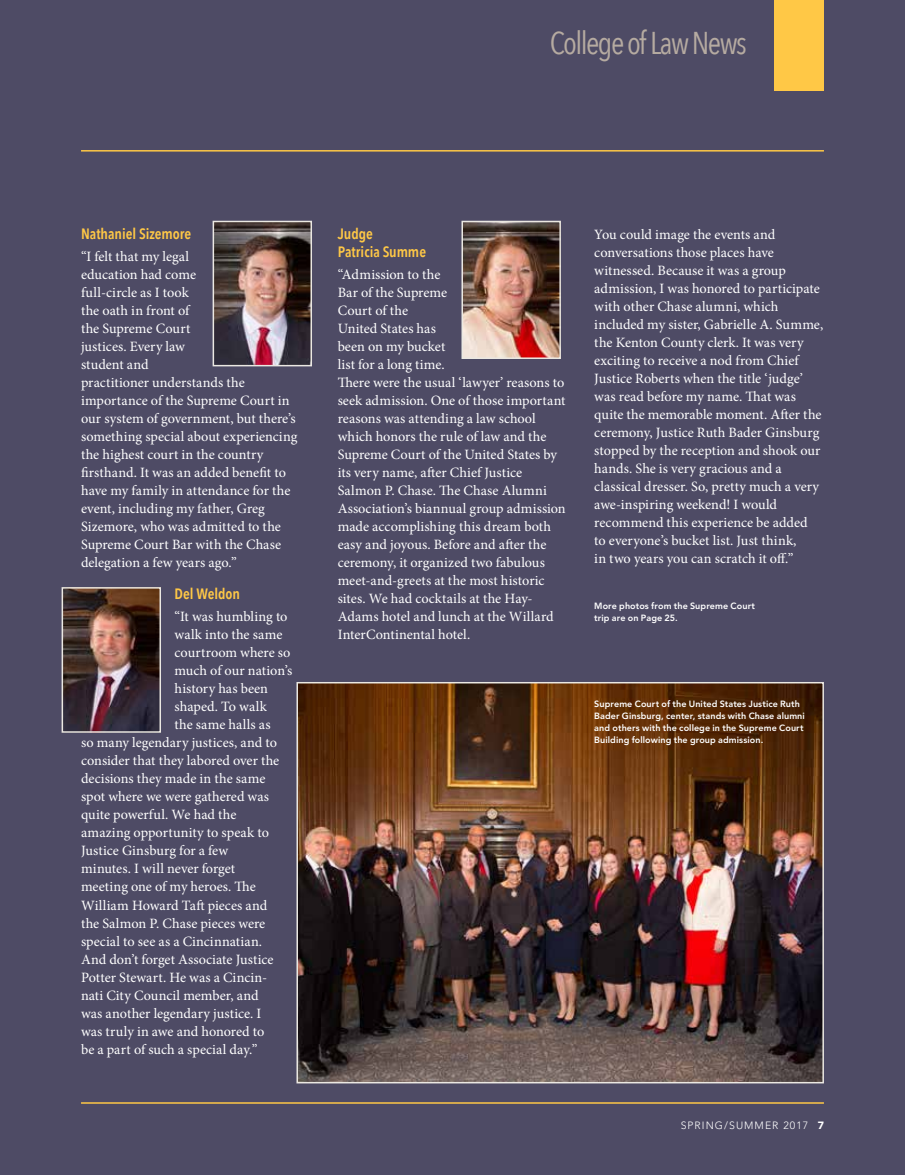
<style>
.page{position:relative;width:905px;height:1175px;background:#fff}
.page>*{position:absolute;margin:0;border:0;box-sizing:border-box;transform-origin:0 0}
.t1{font:31.5px "Avenir Next Condensed";letter-spacing:-.05em;color:#b6aba1}
.t2{font:600 15px/18px "Avenir Next Condensed";color:#ffc846}
.t3{font:14.25px/18px "Minion Pro";letter-spacing:-.01em;color:#fff}
.t4{font:300 10.5px "Avenir LT Std";letter-spacing:.1em;color:#fff}
.t5{font:800 9px/12px "Avenir LT Std";letter-spacing:.01em;color:#fff}
.s1{font-weight:900}
</style>
<div class="page">
<div style="left:0;top:0;width:904px;height:1174px;background:#4e4b65"></div>
<hr style="left:81px;top:1102px;width:743px;height:1px;background:#ffc846">
<div style="left:774px;top:0;width:50px;height:90px;background:#ffc846"></div>
<img style="left:65px;top:590px;width:93px;height:139px">
<div style="left:62px;top:587px;width:99px;height:145px;border:2px solid #ebe8e2"></div>
<img style="left:215px;top:224px;width:94px;height:139px">
<div style="left:212px;top:221px;width:100px;height:145px;border:2px solid #ebe8e2"></div>
<img style="left:464px;top:224px;width:94px;height:132px">
<div style="left:461px;top:221px;width:100px;height:138px;border:2px solid #ebe8e2"></div>
<img style="left:299px;top:685px;width:522px;height:395px">
<div style="left:296px;top:682px;width:528px;height:401px;border:2px solid #ebe8e2"></div>
<hr style="left:81px;top:150px;width:743px;height:2px;background:#ffc846">
<h1 class="t1" style="left:550px;top:16px;width:198px">College of Law News</h1>
<p class="t2" style="left:81px;top:224px;width:112px">Nathaniel Sizemore</p>
<p class="t3" style="left:81px;top:248px;width:218px">“I felt that my legal<br>education had come<br>full-circle as I took<br>the oath in front of<br>the Supreme Court<br>justices. Every law<br>student and<br>practitioner understands the importance of the Supreme Court in our system of government, but there’s something special about experiencing the highest court in the country firsthand. It was an added benefit to have my family in attendance for the event, including my father, Greg<br>Sizemore, who was admitted to the<br>Supreme Court Bar with the Chase delegation a few years ago.”</p>
<p class="t2" style="left:174px;top:584px;width:67px">Del Weldon</p>
<p class="t3" style="left:174px;top:608px;width:114px">“It was humbling to</p>
<p class="t3" style="left:174px;top:626px;width:109px">walk into the same</p>
<p class="t3" style="left:174px;top:644px;width:117px">courtroom where so</p>
<p class="t3" style="left:174px;top:662px;width:119px">much of our nation’s</p>
<p class="t3" style="left:174px;top:680px;width:95px">history has been</p>
<p class="t3" style="left:174px;top:698px;width:94px">shaped. To walk</p>
<p class="t3" style="left:174px;top:716px;width:98px">the same halls as</p>
<p class="t3" style="left:81px;top:734px;width:197px">so many legendary justices, and to</p>
<p class="t3" style="left:81px;top:752px;width:200px">consider that they labored over the</p>
<p class="t3" style="left:81px;top:770px;width:186px">decisions they made in the same</p>
<p class="t3" style="left:81px;top:788px;width:190px">spot where we were gathered was</p>
<p class="t3" style="left:81px;top:806px;width:157px">quite powerful. We had the</p>
<p class="t3" style="left:81px;top:824px;width:189px">amazing opportunity to speak to</p>
<p class="t3" style="left:81px;top:842px;width:149px">Justice Ginsburg for a few</p>
<p class="t3" style="left:81px;top:860px;width:156px">minutes. I will never forget</p>
<p class="t3" style="left:81px;top:878px;width:176px">meeting one of my heroes. The</p>
<p class="t3" style="left:81px;top:896px;width:188px">William Howard Taft pieces and</p>
<p class="t3" style="left:81px;top:914px;width:186px">the Salmon P. Chase pieces were</p>
<p class="t3" style="left:81px;top:932px;width:183px">special to see as a Cincinnatian.</p>
<p class="t3" style="left:81px;top:950px;width:194px">And don’t forget Associate Justice</p>
<p class="t3" style="left:81px;top:968px;width:188px">Potter Stewart. He was a Cincin-</p>
<p class="t3" style="left:81px;top:986px;width:179px">nati City Council member, and</p>
<p class="t3" style="left:81px;top:1004px;width:182px">was another legendary justice. I</p>
<p class="t3" style="left:81px;top:1022px;width:185px">was truly in awe and honored to</p>
<p class="t3" style="left:81px;top:1040px;width:178px">be a part of such a special day.”</p>
<p class="t2" style="left:338px;top:224px;width:90px">Judge<br>Patricia Summe</p>
<p class="t3" style="left:338px;top:266px;width:229px">“Admission to the<br>Bar of the Supreme<br>Court of the<br>United States has<br>been on my bucket<br>list for a long time.<br>There were the usual ‘lawyer’ reasons to seek admission. One of those important reasons was attending a law school which honors the rule of law and the<br>Supreme Court of the United States by its very name, after Chief Justice<br>Salmon P. Chase. The Chase Alumni<br>Association’s biannual group admission made accomplishing this dream both easy and joyous. Before and after the ceremony, it organized two fabulous meet-and-greets at the most historic sites. We had cocktails at the Hay-<br>Adams hotel and lunch at the Willard<br>InterContinental hotel.</p>
<p class="t3" style="left:594px;top:225px;width:230px">You could image the events and conversations those places have witnessed. Because it was a group admission, I was honored to participate with other Chase alumni, which included my sister, Gabrielle A. Summe, the Kenton County clerk. It was very exciting to receive a nod from Chief Justice Roberts when the title ‘judge’ was read before my name. That was quite the memorable moment. After the ceremony, Justice Ruth Bader Ginsburg stopped by the reception and shook our hands. She is very gracious and a classical dresser. So, pretty much a very awe-inspiring weekend! I would recommend this experience be added<br>to everyone’s bucket list. Just think,<br>in two years you can scratch it off.”</p>
<p class="t5" style="left:594px;top:600px;width:162px">More photos from the Supreme Court trip are on Page 25.</p>
<p class="t5" style="left:594px;top:698px;width:212px">Supreme Court of the United States Justice Ruth Bader Ginsburg, center, stands with Chase alumni and others with the college in the Supreme Court Building following the group admission.</p>
<p class="t4" style="left:680px;top:1119px;width:145px">SPRING/SUMMER 2017 <span class="s1">7</span></p>
</div>
